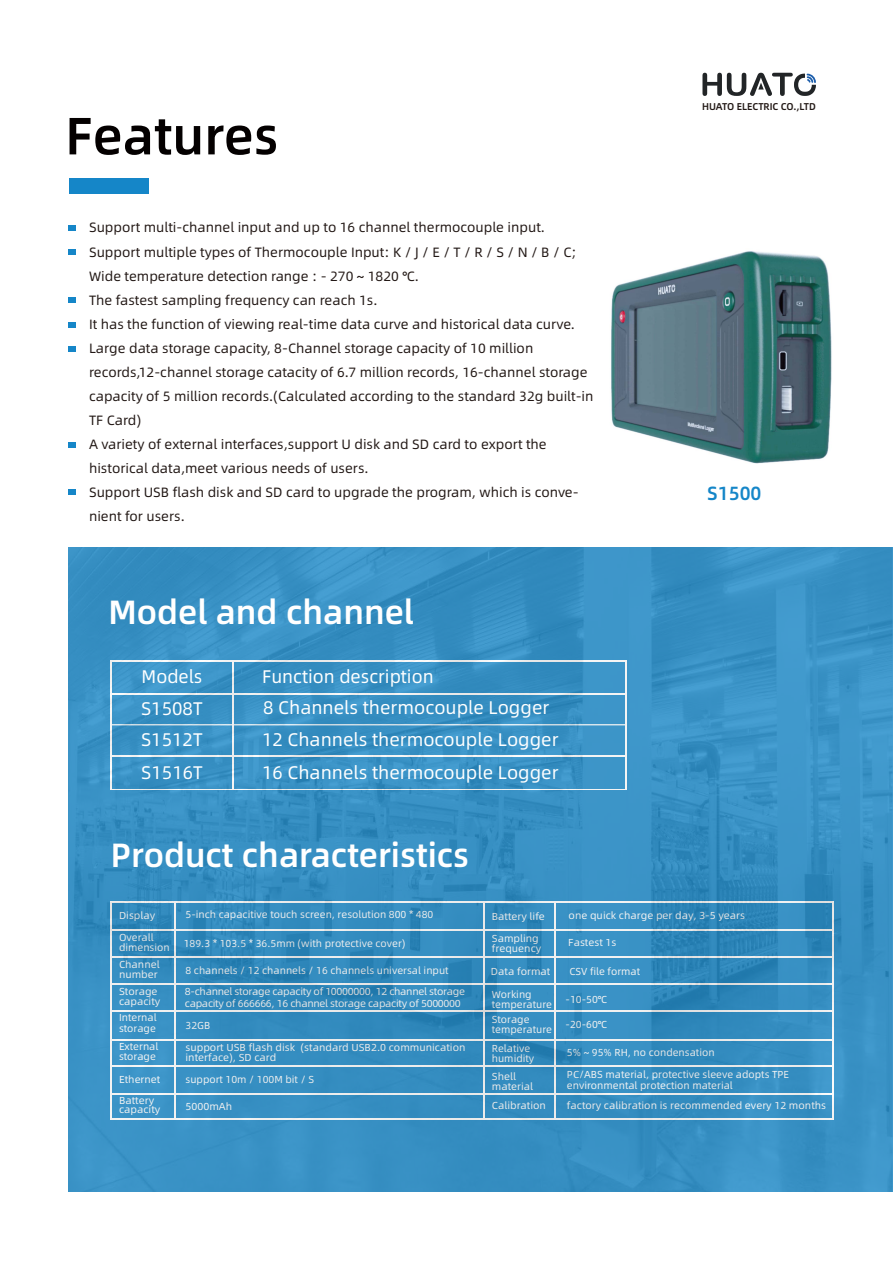
<style>
.page{position:relative;width:893px;height:1263px;background:#fff}
.page>*{position:absolute;margin:0;border:0;box-sizing:border-box;transform-origin:0 0}
.t1{font:52.5px "Alibaba Pu Hui Ti M";color:#040000}
.t2{font:33.6px "Alibaba Pu Hui Ti M";color:#fff}
.t3{font:19.05px "Alibaba Pu Hui Ti M";color:#1586c8}
.t4{font:18.3px/31.7px "Alibaba Pu Hui Ti R";color:#fff}
.t5{font:13.5px/24px "Alibaba Pu Hui Ti R";color:#221815}
.t6{font:10.2px/10.2px "Alibaba Pu Hui Ti R";color:#fff}
.t7{font:10.2px/12px "Alibaba Pu Hui Ti R";letter-spacing:-.03em;color:#fff}
.t8{font:9.9px "Alibaba Pu Hui Ti M";color:#221815}
</style>
<div class="page">
<div style="left:69px;top:178px;width:79px;height:16px;background:#1586c8"></div>
<div style="left:68px;top:225px;width:7px;height:6px;background:#1586c8"></div>
<div style="left:68px;top:249px;width:7px;height:6px;background:#1586c8"></div>
<div style="left:68px;top:297px;width:7px;height:6px;background:#1586c8"></div>
<svg style="left:68px;top:322px;width:7px;height:5px"></svg>
<svg style="left:68px;top:346px;width:7px;height:5px"></svg>
<div style="left:68px;top:442px;width:7px;height:6px;background:#1586c8"></div>
<div style="left:68px;top:489px;width:7px;height:6px;background:#1586c8"></div>
<svg style="left:702px;top:73px;width:114px;height:23px"></svg>
<img style="left:611px;top:251px;width:221px;height:213px">
<img style="left:68px;top:548px;width:825px;height:644px">
<h1 class="t1" style="left:65px;top:95px;width:215px">Features</h1>
<p class="t5" style="left:89px;top:215px;width:506px">Support multi-channel input and up to 16 channel thermocouple input.<br>Support multiple types of Thermocouple Input: K / J / E / T / R / S / N / B / C; Wide temperature detection range : - 270 ~ 1820 ℃.<br>The fastest sampling frequency can reach 1s.<br>It has the function of viewing real-time data curve and historical data curve.<br>Large data storage capacity, 8-Channel storage capacity of 10 million records,12-channel storage catacity of 6.7 million records, 16-channel storage capacity of 5 million records.(Calculated according to the standard 32g built-in TF Card)<br>A variety of external interfaces,support U disk and SD card to export the historical data,meet various needs of users.<br>Support USB flash disk and SD card to upgrade the program, which is conve&shy;nient for users.</p>
<h2 class="t2" style="left:109px;top:586px;width:307px">Model and channel</h2>
<h3 class="t4" style="left:142px;top:660px;width:62px">Models</h3>
<h3 class="t4" style="left:262px;top:660px;width:173px">Function description</h3>
<h3 class="t4" style="left:141px;top:691px;width:63px">S1508T<br>S1512T</h3>
<h3 class="t4" style="left:262px;top:691px;width:298px">8 Channels thermocouple Logger<br>12 Channels thermocouple Logger</h3>
<h3 class="t4" style="left:141px;top:756px;width:63px">S1516T</h3>
<h3 class="t4" style="left:262px;top:755px;width:298px">16 Channels thermocouple Logger</h3>
<h2 class="t2" style="left:111px;top:829px;width:360px">Product characteristics</h2>
<p class="t8" style="left:702px;top:99px;width:115px">HUATO ELECTRIC CO.,LTD</p>
<h3 class="t3" style="left:707px;top:478px;width:56px">S1500</h3>
<p class="t6" style="left:186px;top:909px;width:249px">5-inch capacitive touch screen, resolution 800 * 480</p>
<p class="t6" style="left:119px;top:910px;width:38px">Display</p>
<p class="t6" style="left:119px;top:959px;width:42px">Channel number</p>
<p class="t6" style="left:119px;top:932px;width:52px">Overall dimension</p>
<p class="t6" style="left:184px;top:937px;width:223px">189.3 * 103.5 * 36.5mm (with protective cover)</p>
<p class="t6" style="left:186px;top:964px;width:265px">8 channels / 12 channels / 16 channels universal input</p>
<p class="t6" style="left:119px;top:985px;width:43px">Storage capacity</p>
<p class="t6" style="left:119px;top:1012px;width:39px">Internal storage</p>
<p class="t7" style="left:185px;top:985px;width:282px">8-channel storage capacity of 10000000, 12 channel storage capacity of 666666, 16 channel storage capacity of 5000000</p>
<p class="t6" style="left:186px;top:1020px;width:26px">32GB</p>
<p class="t6" style="left:492px;top:910px;width:55px">Battery life</p>
<p class="t6" style="left:569px;top:910px;width:178px">one quick charge per day, 3-5 years</p>
<p class="t6" style="left:492px;top:933px;width:51px">Sampling frequency</p>
<p class="t6" style="left:492px;top:988px;width:62px">Working temperature</p>
<p class="t6" style="left:492px;top:1014px;width:62px">Storage temperature</p>
<p class="t6" style="left:491px;top:965px;width:61px">Data format</p>
<p class="t6" style="left:568px;top:937px;width:50px">Fastest 1s</p>
<p class="t6" style="left:569px;top:965px;width:72px">CSV file format</p>
<p class="t6" style="left:566px;top:994px;width:43px">-10-50℃</p>
<p class="t6" style="left:566px;top:1019px;width:43px">-20-60℃</p>
<p class="t6" style="left:119px;top:1041px;width:41px">External storage</p>
<p class="t6" style="left:119px;top:1073px;width:43px">Ethernet</p>
<p class="t6" style="left:119px;top:1096px;width:43px;line-height:8.7px">Battery capacity</p>
<p class="t6" style="left:186px;top:1041px;width:281px">support USB flash disk (standard USB2.0 communication interface), SD card</p>
<p class="t6" style="left:492px;top:1043px;width:44px">Relative humidity</p>
<p class="t6" style="left:567px;top:1047px;width:149px">5% ~ 95% RH, no condensation</p>
<p class="t6" style="left:186px;top:1074px;width:130px">support 10m / 100M bit / S</p>
<p class="t6" style="left:186px;top:1101px;width:48px">5000mAh</p>
<p class="t6" style="left:567px;top:1069px;width:224px">PC/ABS material, protective sleeve adopts TPE environmental protection material</p>
<p class="t6" style="left:492px;top:1070px;width:43px">Shell material</p>
<p class="t6" style="left:492px;top:1100px;width:56px">Calibration</p>
<p class="t6" style="left:567px;top:1100px;width:261px">factory calibration is recommended every 12 months</p>
</div>
